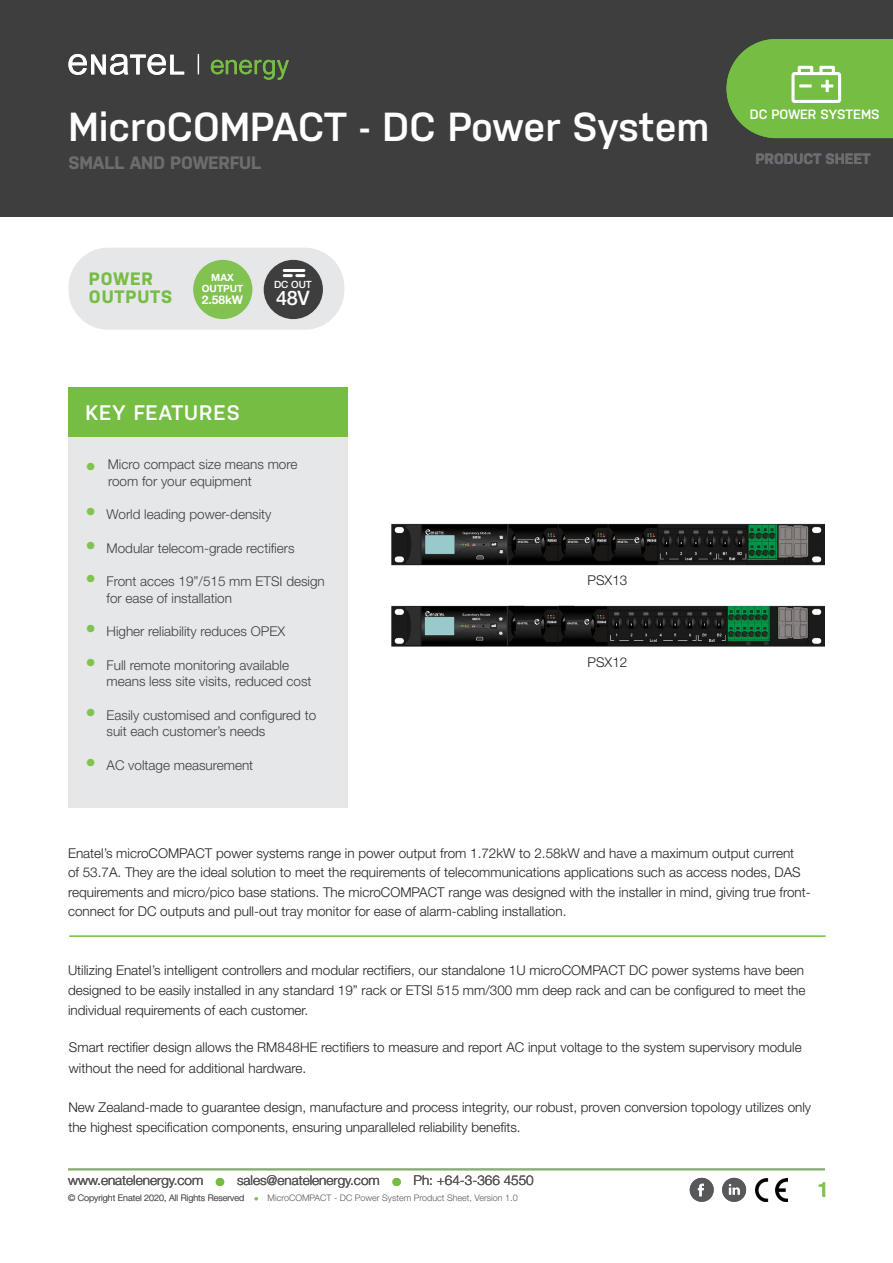
<style>
.page{position:relative;width:893px;height:1263px;background:#fff}
.page>*{position:absolute;margin:0;border:0;box-sizing:border-box;transform-origin:0 0}
.t1{font:600 40.5px "Nudista";color:#fff}
.t2{font:600 21px "Nudista";letter-spacing:.05em;color:#fff}
.Bullet_Point_Copy{font:500 21px "Helvetica Neue LT Pro";color:#82c251}
.t3{font:500 19.95px "Helvetica Neue LT Pro";color:#fff}
.t4{font:700 18px "Nudista";letter-spacing:-.01em;color:#6c6d70}
.t5{font:700 18px/18px "Nudista";letter-spacing:.05em;color:#75bd43}
.t6{font:700 15px "Nudista";letter-spacing:-.01em;color:#6c6d70}
.Paragraph{font:300 13.5px/19.5px "Helvetica Neue LT Pro";color:#231f20}
.Bullet_Point_Copy-2{font:300 13.5px/16.5px "Helvetica Neue LT Pro";color:#3e3e3f}
.t7{font:300 13.5px "Helvetica Neue LT Pro";color:#57585a}
.t8{font:600 13.5px "Nudista";color:#fff}
.t9{font:700 12px "Helvetica Neue LT Pro";color:#fff}
.t10{font:700 9.9px/10.9px "Helvetica Neue LT Pro";color:#fff;text-align:center}
.t11{font:500 9.9px "Helvetica Neue LT Pro";color:#fff}
.t12{font:300 9px "Helvetica Neue LT Pro";color:#57585a}
.BodyCopy{font:300 9px "Helvetica Neue LT Pro";color:#82c251}
.s1{font-size:21px;color:#82c251}
.s2{font-size:22.5px;color:#75bd43}
</style>
<div class="page">
<img style="left:756px;top:1179px;width:31px;height:22px">
<hr style="left:68px;top:1169px;width:757px;height:1px;background:#75bd43">
<div style="left:690px;top:1178px;width:24px;height:24px;background:#57585a;border-radius:12px"></div>
<svg style="left:698px;top:1183px;width:6px;height:13px"></svg>
<div style="left:722px;top:1178px;width:24px;height:24px;background:#57585a;border-radius:12px"></div>
<svg style="left:729px;top:1184px;width:11px;height:11px"></svg>
<div style="left:68px;top:387px;width:280px;height:50px;background:#75bd43"></div>
<div style="left:68px;top:437px;width:280px;height:371px;background:#e6e7e9"></div>
<hr style="left:70px;top:935px;width:755px;height:2px;background:#75bd43">
<div style="left:68px;top:248px;width:276px;height:82px;background:#e6e7e9;border-radius:40px"></div>
<div style="left:193px;top:260px;width:59px;height:59px;background:#82c251;border-radius:50%"></div>
<div style="left:0;top:0;width:893px;height:217px;background:#3e3e3f"></div>
<svg style="left:68px;top:54px;width:116px;height:21px"></svg>
<svg style="left:211px;top:60px;width:78px;height:20px"></svg>
<svg style="left:198px;top:54px;width:1px;height:20px"></svg>
<svg style="left:726px;top:39px;width:167px;height:99px;background:#77b74a"></svg>
<div style="left:264px;top:260px;width:59px;height:59px;background:#3e3e3f;border-radius:50%"></div>
<hr style="left:284px;top:269px;width:20px;height:3px;background:#fff">
<svg style="left:284px;top:274px;width:7px;height:3px"></svg>
<svg style="left:297px;top:274px;width:7px;height:3px"></svg>
<img style="left:392px;top:524px;width:432px;height:42px">
<img style="left:392px;top:605px;width:432px;height:42px">
<p class="t1" style="left:68px;top:104px;width:643px">MicroCOMPACT - DC Power System</p>
<p class="t4" style="left:68px;top:153px;width:194px">SMALL AND POWERFUL</p>
<p class="t5" style="left:89px;top:270px;width:85px">POWER<br>OUTPUTS</p>
<p class="t10" style="left:202px;top:271px;width:43px">MAX<br>OUTPUT</p>
<p class="t9" style="left:202px;top:292px;width:43px">2.58kW</p>
<p class="t11" style="left:274px;top:279px;width:39px">DC OUT</p>
<p class="t3" style="left:276px;top:286px;width:35px">48V</p>
<p class="t2" style="left:85px;top:400px;width:156px">KEY FEATURES</p>
<p class="Bullet_Point_Copy-2" style="left:108px;top:456px;width:191px;text-indent:-23px"><span class="s1">•</span> Micro compact size means more room for your equipment</p>
<p class="Bullet_Point_Copy-2" style="left:85px;top:506px;width:188px"><span class="s1">•</span> World leading power-density</p>
<p class="Bullet_Point_Copy-2" style="left:85px;top:539px;width:211px"><span class="s1">•</span> Modular telecom-grade rectifiers</p>
<p class="Bullet_Point_Copy-2" style="left:106px;top:573px;width:220px;text-indent:-21px"><span class="s1">•</span> Front acces 19”/515 mm ETSI design for ease of installation</p>
<p class="Bullet_Point_Copy-2" style="left:85px;top:623px;width:201px"><span class="s1">•</span> Higher reliability reduces OPEX</p>
<p class="Bullet_Point_Copy-2" style="left:106px;top:656px;width:207px;text-indent:-21px"><span class="s1">•</span> Full remote monitoring available means less site visits, reduced cost</p>
<p class="Bullet_Point_Copy-2" style="left:106px;top:706px;width:211px;text-indent:-21px"><span class="s1">•</span> Easily customised and configured to suit each customer’s needs</p>
<p class="Bullet_Point_Copy-2" style="left:85px;top:756px;width:169px"><span class="s1">•</span> AC voltage measurement</p>
<p class="Paragraph" style="left:588px;top:570px;width:41px">PSX13</p>
<p class="Paragraph" style="left:588px;top:652px;width:41px">PSX12</p>
<p class="t8" style="left:750px;top:107px;width:131px">DC POWER SYSTEMS</p>
<p class="t8" style="left:781px;top:107px;width:72px">RECTIFIERS</p>
<p class="t6" style="left:756px;top:150px;width:116px">PRODUCT SHEET</p>
<p class="Paragraph" style="left:68px;top:843px;width:744px">Enatel’s microCOMPACT power systems range in power output from 1.72kW to 2.58kW and have a maximum output current<br>of 53.7A. They are the ideal solution to meet the requirements of telecommunications applications such as access nodes, DAS requirements and micro/pico base stations. The microCOMPACT range was designed with the installer in mind, giving true front&shy;connect for DC outputs and pull-out tray monitor for ease of alarm-cabling installation.</p>
<p class="Paragraph" style="left:68px;top:961px;width:739px;text-align:justify">Utilizing Enatel’s intelligent controllers and modular rectifiers, our standalone 1U microCOMPACT DC power systems have been designed to be easily installed in any standard 19” rack or ETSI 515 mm/300 mm deep rack and can be configured to meet the individual requirements of each customer.</p>
<p class="Paragraph" style="left:69px;top:1036px;width:734px;line-height:21px">Smart rectifier design allows the RM848HE rectifiers to measure and report AC input voltage to the system supervisory module without the need for additional hardware.</p>
<p class="Paragraph" style="left:68px;top:1097px;width:744px">New Zealand-made to guarantee design, manufacture and process integrity, our robust, proven conversion topology utilizes only the highest specification components, ensuring unparalleled reliability benefits.</p>
<p class="t7" style="left:68px;top:1172px;width:467px">www.enatelenergy.com <span class="s2">•</span> sales@enatelenergy.com <span class="s2">•</span> Ph: +64-3-366 4550</p>
<p class="t12" style="left:68px;top:1193px;width:178px">© Copyright Enatel 2020, All Rights Reserved</p>
<p class="BodyCopy" style="left:254px;top:1193px;width:6px">•</p>
<p class="t12" style="left:268px;top:1192px;width:252px">MicroCOMPACT - DC Power System Product Sheet, Version 1.0</p>
<p class="Bullet_Point_Copy" style="left:818px;top:1177px;width:13px">1</p>
</div>
